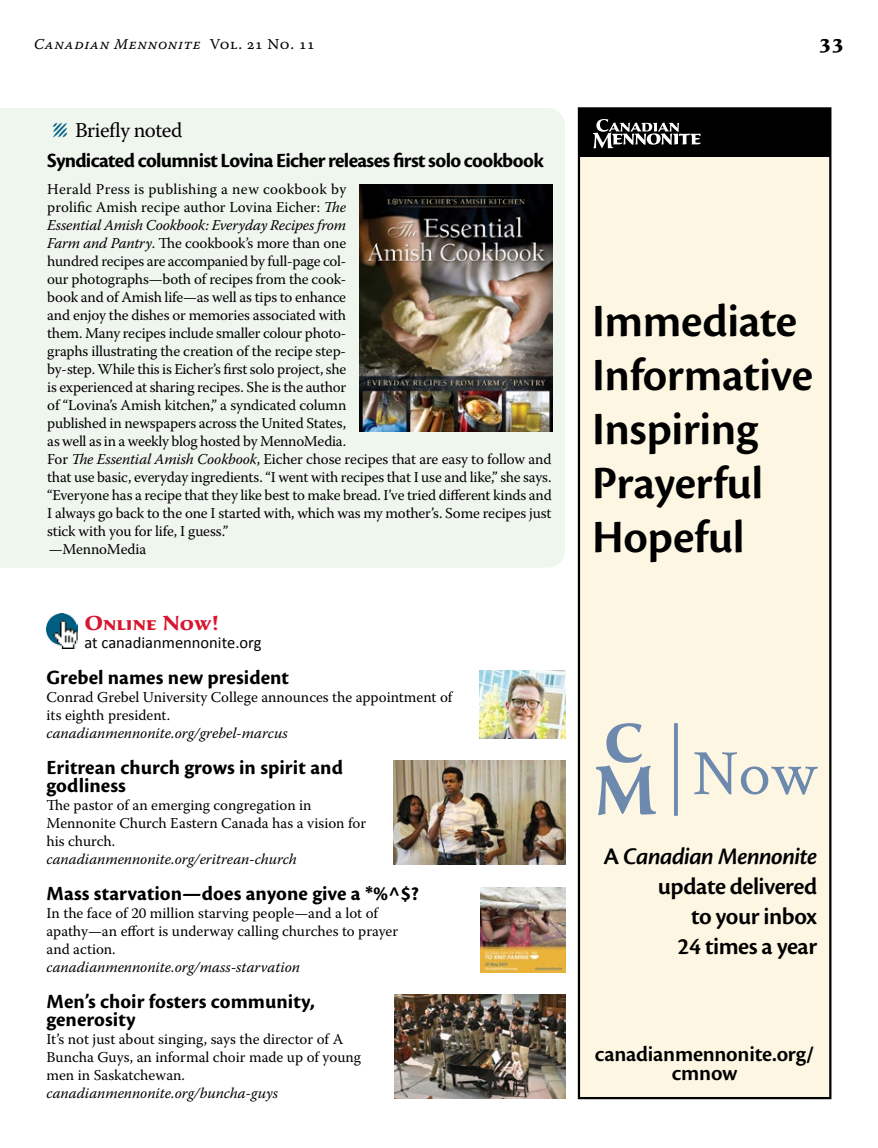
<style>
.page{position:relative;width:878px;height:1148px;background:#fff}
.page>*{position:absolute;margin:0;border:0;box-sizing:border-box;transform-origin:0 0}
.t1{font:64.65px "Crimson Text";color:#6d8aae}
.t2{font:600 48px/54px "Cronos Pro";letter-spacing:-.01em;color:#000}
.t3{font:600 24.75px/30px "Cronos Pro";letter-spacing:-.02em;color:#000;text-align:right}
.t4{font:600 22.5px/19.5px "Cronos Pro";letter-spacing:-.01em;color:#000;text-align:center}
.t5{font:700 21px/18px "Cronos Pro";color:#000}
.t6{font:21px "Warnock Pro";letter-spacing:-.02em;color:#000}
.t7{font:700 21px "Sava Pro";letter-spacing:-.01em;color:#d7162f}
.t8{font:700 21px "Sava Pro";color:#000}
.t9{font:16.5px "Calibri";color:#000}
.t10{font:15px/18px "Warnock Pro";letter-spacing:-.01em;color:#000}
.t11{font:italic 15px "Warnock Pro";color:#000}
.t12{font:15px "Warnock Pro It Capt";letter-spacing:.035em;color:#000}
.s1{font-family:"Warnock Pro Capt"}
.s2{font-size:30px;color:#005e83}
.s3{font-style:italic}
</style>
<div class="page">
<div style="left:0;top:108px;width:48px;height:459px;background:#eff6ee"></div>
<img style="left:46px;top:613px;width:32px;height:35px">
<div style="left:579px;top:109px;width:250px;height:988px;background:#fdf6e3"></div>
<svg style="left:596px;top:723px;width:60px;height:92px"></svg>
<hr style="left:674px;top:723px;width:3px;height:92px;background:#6d8aae">
<div style="left:579px;top:108px;width:251px;height:49px;background:#000"></div>
<svg style="left:593px;top:119px;width:108px;height:29px"></svg>
<div style="left:578px;top:107px;width:253px;height:992px;border:2px solid #000"></div>
<img style="left:480px;top:670px;width:85px;height:68px">
<img style="left:393px;top:760px;width:172px;height:104px">
<img style="left:480px;top:887px;width:85px;height:85px">
<img style="left:394px;top:994px;width:171px;height:104px">
<div style="left:34px;top:108px;width:531px;height:459px;background:#eff6ee;border-radius:18px"></div>
<img style="left:360px;top:185px;width:192px;height:247px">
<p class="t12" style="left:34px;top:35px;width:283px">Canadian Mennonite <span class="s1">Vol. 21 No. 11</span></p>
<h3 class="t8" style="left:819px;top:28px;width:27px">33</h3>
<h3 class="t6" style="left:52px;top:117px;width:132px"><span class="s2">Λ</span> Briefly noted</h3>
<h3 class="t5" style="left:47px;top:152px;width:498px">Syndicated columnist Lovina Eicher releases first solo cookbook</h3>
<p class="t10" style="left:47px;top:180px;width:506px">Herald Press is publishing a new cookbook by<br>prolific Amish recipe author Lovina Eicher: <span class="s3">The<br>Essential Amish Cookbook: Everyday Recipes from<br>Farm and Pantry</span>. The cookbook’s more than one<br>hundred recipes are accompanied by full-page col-<br>our photographs—both of recipes from the cook-<br>book and of Amish life—as well as tips to enhance<br>and enjoy the dishes or memories associated with<br>them. Many recipes include smaller colour photo-<br>graphs illustrating the creation of the recipe step-<br>by-step. While this is Eicher’s first solo project, she<br>is experienced at sharing recipes. She is the author<br>of “Lovina’s Amish kitchen,” a syndicated column<br>published in newspapers across the United States,<br>as well as in a weekly blog hosted by MennoMedia.<br>For <span class="s3">The Essential Amish Cookbook</span>, Eicher chose recipes that are easy to follow and that use basic, everyday ingredients. “I went with recipes that I use and like,” she says. “Everyone has a recipe that they like best to make bread. I’ve tried different kinds and I always go back to the one I started with, which was my mother’s. Some recipes just stick with you for life, I guess.”<br>—MennoMedia</p>
<h3 class="t7" style="left:84px;top:609px;width:136px">Online Now!</h3>
<p class="t9" style="left:84px;top:632px;width:178px">at canadianmennonite.org</p>
<h3 class="t5" style="left:46px;top:669px;width:244px">Grebel names new president</h3>
<p class="t10" style="left:46px;top:688px;width:407px">Conrad Grebel University College announces the appointment of its eighth president.</p>
<p class="t11" style="left:46px;top:724px;width:243px">canadianmennonite.org/grebel-marcus</p>
<h3 class="t5" style="left:46px;top:759px;width:298px">Eritrean church grows in spirit and godliness</h3>
<p class="t10" style="left:46px;top:796px;width:321px">The pastor of an emerging congregation in<br>Mennonite Church Eastern Canada has a vision for his church.</p>
<p class="t11" style="left:46px;top:850px;width:252px">canadianmennonite.org/eritrean-church</p>
<h3 class="t5" style="left:46px;top:885px;width:374px">Mass starvation—does anyone give a *%^$?</h3>
<p class="t10" style="left:46px;top:904px;width:353px">In the face of 20 million starving people—and a lot of apathy—an effort is underway calling churches to prayer and action.</p>
<p class="t11" style="left:46px;top:958px;width:255px">canadianmennonite.org/mass-starvation</p>
<h3 class="t5" style="left:46px;top:993px;width:270px">Men’s choir fosters community, generosity</h3>
<p class="t10" style="left:46px;top:1030px;width:316px">It’s not just about singing, says the director of A<br>Buncha Guys, an informal choir made up of young men in Saskatchewan.</p>
<p class="t11" style="left:46px;top:1084px;width:233px">canadianmennonite.org/buncha-guys</p>
<h2 class="t2" style="left:592px;top:295px;width:222px">Immediate<br>Informative<br>Inspiring<br>Prayerful<br>Hopeful</h2>
<h1 class="t1" style="left:693px;top:729px;width:126px">Now</h1>
<h3 class="t3" style="left:603px;top:841px;width:215px">A <span class="s3">Canadian Mennonite </span>update delivered<br>to your inbox<br>24 times a year</h3>
<h3 class="t4" style="left:595px;top:1044px;width:221px">canadianmennonite.org/ cmnow</h3>
</div>
